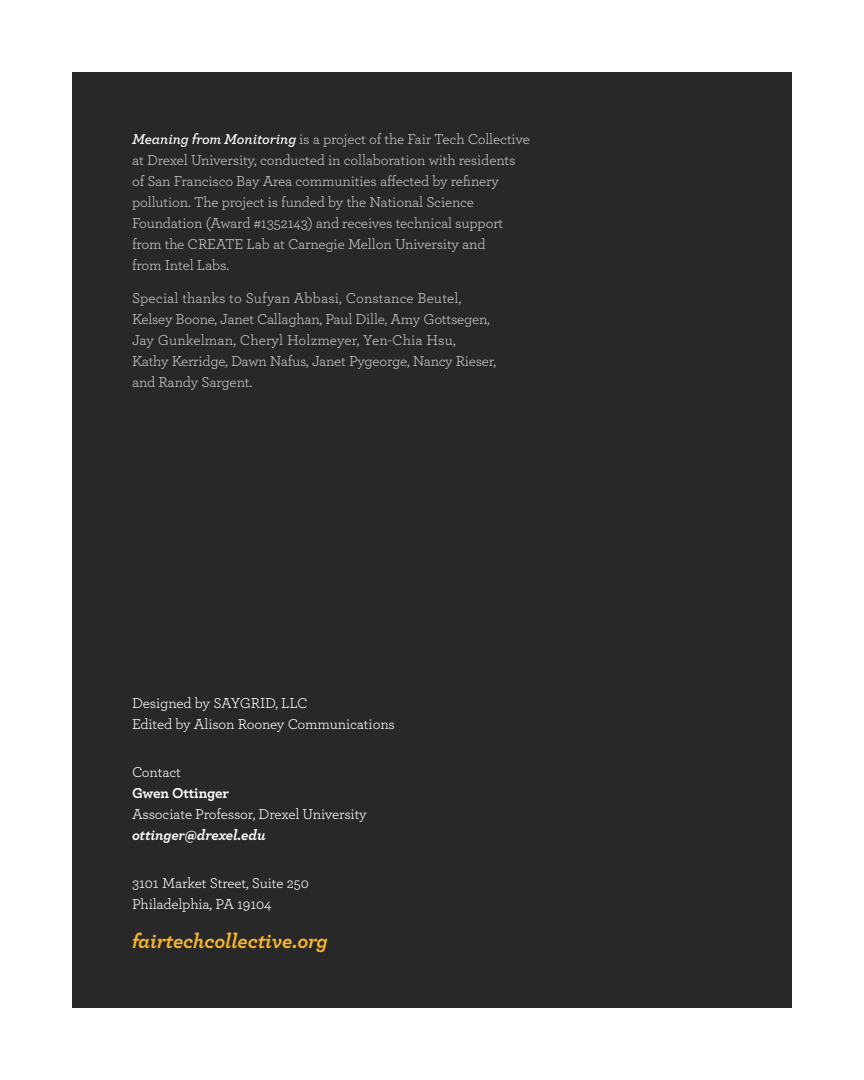
<style>
.page{position:relative;width:864px;height:1080px;background:#fff}
.page>*{position:absolute;margin:0;border:0;box-sizing:border-box;transform-origin:0 0}
.Body_Regular{font:italic 700 21px "Archer Pro";letter-spacing:-.01em;color:#f6b62f}
.Body_Regular-2{font:15px/21px "Archer Pro";letter-spacing:-.01em;color:#c7c8ca}
.Body_Regular-3{font:15px/21px "Archer Pro";letter-spacing:-.01em;color:#fff}
.s1{font-weight:600;font-style:italic;color:#fff}
.s2{font-weight:700}
.s3{font-weight:700;font-style:italic}
</style>
<div class="page">
<div style="left:72px;top:72px;width:720px;height:936px;background:#292829"></div>
<p class="Body_Regular-2" style="left:132px;top:128px;width:399px"><span class="s1">Meaning from Monitoring</span> is a project of the Fair Tech Collective at Drexel University, conducted in collaboration with residents of San Francisco Bay Area communities affected by refinery pollution. The project is funded by the National Science Foundation (Award #1352143) and receives technical support from the CREATE Lab at Carnegie Mellon University and<br>from Intel Labs.</p>
<p class="Body_Regular-2" style="left:132px;top:287px;width:366px">Special thanks to Sufyan Abbasi, Constance Beutel, Kelsey Boone, Janet Callaghan, Paul Dille, Amy Gottsegen, Jay Gunkelman, Cheryl Holzmeyer, Yen-Chia Hsu,<br>Kathy Kerridge, Dawn Nafus, Janet Pygeorge, Nancy Rieser, and Randy Sargent.</p>
<p class="Body_Regular-3" style="left:132px;top:692px;width:264px">Designed by SAYGRID, LLC<br>Edited by Alison Rooney Communications</p>
<p class="Body_Regular-3" style="left:132px;top:761px;width:236px">Contact<br><span class="s2">Gwen Ottinger<br></span>Associate Professor, Drexel University <span class="s3">ottinger@drexel.edu</span></p>
<p class="Body_Regular-3" style="left:132px;top:872px;width:178px">3101 Market Street, Suite 250<br>Philadelphia, PA 19104</p>
<p class="Body_Regular" style="left:132px;top:924px;width:197px">fairtechcollective.org</p>
</div>
